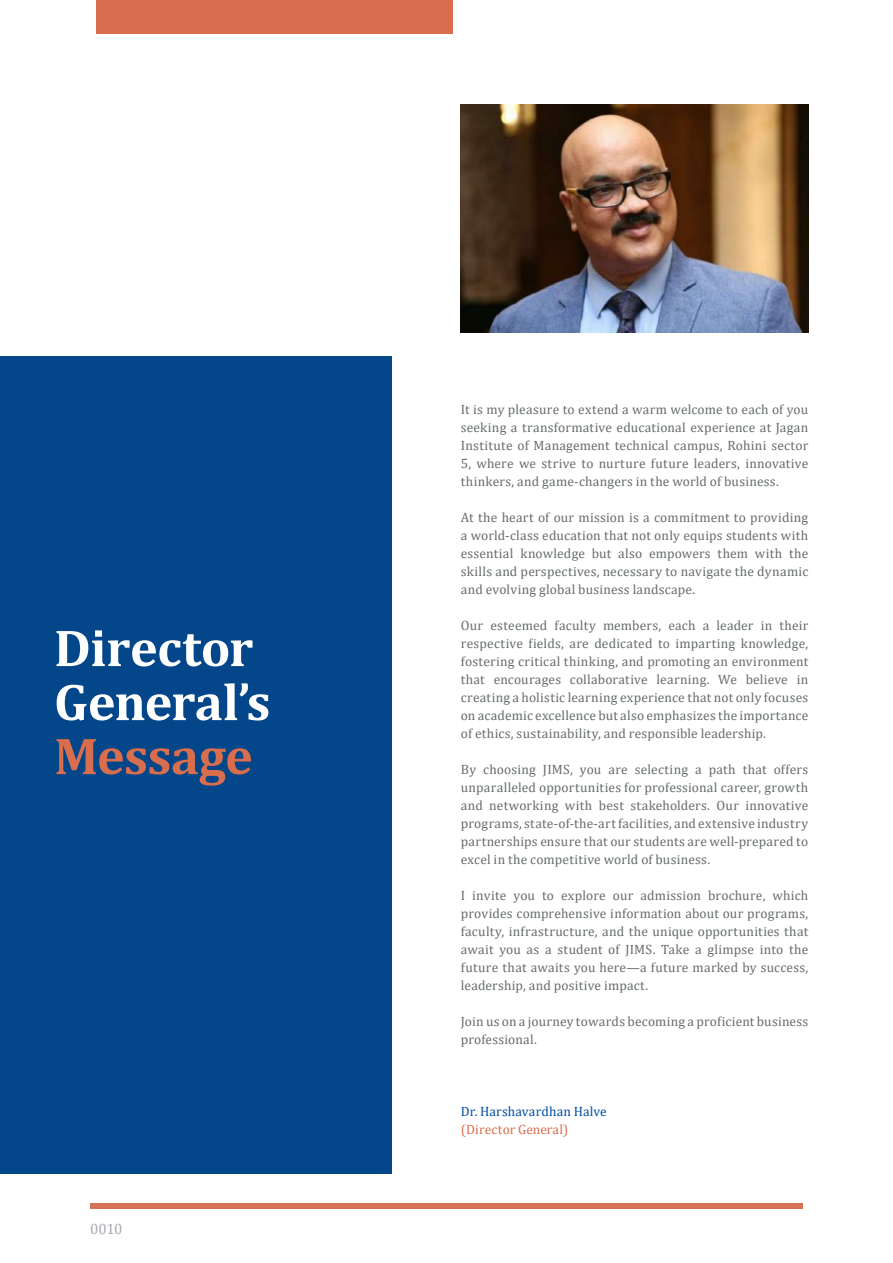
<style>
.page{position:relative;width:893px;height:1263px;background:#fff}
.page>*{position:absolute;margin:0;border:0;box-sizing:border-box;transform-origin:0 0}
.t1{font:700 52.5px/54px "Cambria";letter-spacing:-.01em;color:#fff}
.t2{font:700 52.5px "Cambria";letter-spacing:-.015em;color:#d86e4d}
.t3{font:15px "Cambria";color:#a8a9ad}
.t4{font:13.5px/18px "Cambria";letter-spacing:.015em;color:#676c6c;text-align:justify}
.t5{font:13.5px "Cambria";letter-spacing:.005em;color:#034da2}
.t6{font:13.5px "Cambria";letter-spacing:.01em;color:#d86e4d}
</style>
<div class="page">
<div style="left:90px;top:1203px;width:713px;height:6px;background:#d67253"></div>
<div style="left:0;top:356px;width:392px;height:817px;background:#034689"></div>
<div style="left:96px;top:0;width:357px;height:33px;background:#d86e4d"></div>
<img style="left:461px;top:105px;width:347px;height:228px">
<h1 class="t1" style="left:54px;top:619px;width:218px">Director<br>General’s</h1>
<h1 class="t2" style="left:54px;top:719px;width:200px">Message</h1>
<p class="t3" style="left:90px;top:1220px;width:34px">0010</p>
<p class="t4" style="left:461px;top:400px;width:349px">It is my pleasure to extend a warm welcome to each of you seeking a transformative educational experience at Jagan Institute of Management technical campus, Rohini sector 5, where we strive to nurture future leaders, innovative thinkers, and game-changers in the world of business.</p>
<p class="t4" style="left:461px;top:508px;width:349px">At the heart of our mission is a commitment to providing a world-class education that not only equips students with essential knowledge but also empowers them with the skills and perspectives, necessary to navigate the dynamic and evolving global business landscape.</p>
<p class="t4" style="left:461px;top:616px;width:349px">Our esteemed faculty members, each a leader in their respective fields, are dedicated to imparting knowledge, fostering critical thinking, and promoting an environment that encourages collaborative learning. We believe in creating a holistic learning experience that not only focuses on academic excellence but also emphasizes the importance of ethics, sustainability, and responsible leadership.</p>
<p class="t4" style="left:461px;top:760px;width:349px">By choosing JIMS, you are selecting a path that offers unparalleled opportunities for professional career, growth and networking with best stakeholders. Our innovative programs, state-of-the-art facilities, and extensive industry partnerships ensure that our students are well-prepared to excel in the competitive world of business.</p>
<p class="t4" style="left:461px;top:886px;width:349px">I invite you to explore our admission brochure, which provides comprehensive information about our programs, faculty, infrastructure, and the unique opportunities that await you as a student of JIMS. Take a glimpse into the future that awaits you here—a future marked by success, leadership, and positive impact.</p>
<p class="t4" style="left:461px;top:1012px;width:349px">Join us on a journey towards becoming a proficient business professional.</p>
<p class="t5" style="left:461px;top:1103px;width:148px">Dr. Harshavardhan Halve</p>
<p class="t6" style="left:461px;top:1121px;width:109px">(Director General)</p>
</div>
